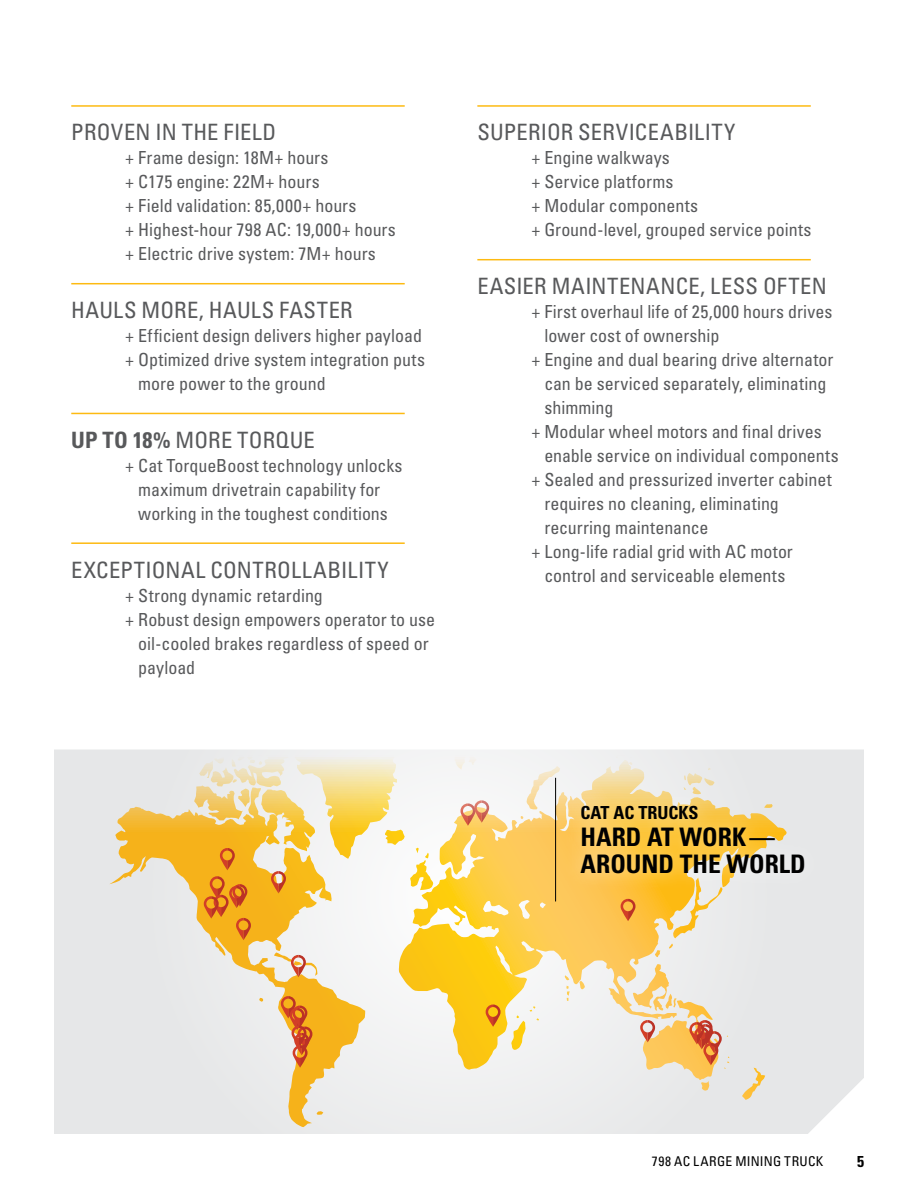
<style>
.page{position:relative;width:918px;height:1188px;background:#fff}
.page>*{position:absolute;margin:0;border:0;box-sizing:border-box;transform-origin:0 0}
.t1{font:700 condensed 25.5px/27px "Univers LT Std";color:#000}
.t2{font:condensed 22.5px "Univers LT Std";letter-spacing:.015em;color:#58595b}
.t3{font:condensed 18px/24px "Univers LT Std";color:#58595b}
.t4{font:700 condensed 18px "Univers LT Std";color:#000}
.t5{font:700 condensed 15.75px "Univers LT Std";color:#000}
.t6{font:condensed 13.5px "Univers LT Std";letter-spacing:.025em;color:#000}
.s1{font-weight:700}
</style>
<div class="page">
<div style="left:54px;top:750px;width:810px;height:384px;background:#e6e7e8"></div>
<svg style="left:131px;top:749px;width:656px;height:385px"></svg>
<svg style="left:291px;top:955px;width:15px;height:22px"></svg>
<svg style="left:271px;top:871px;width:15px;height:22px"></svg>
<svg style="left:253px;top:750px;width:375px;height:109px"></svg>
<svg style="left:486px;top:1005px;width:15px;height:22px"></svg>
<svg style="left:204px;top:876px;width:47px;height:64px;background:#e99321"></svg>
<svg style="left:220px;top:848px;width:15px;height:22px"></svg>
<svg style="left:640px;top:1020px;width:15px;height:22px"></svg>
<svg style="left:621px;top:899px;width:15px;height:22px"></svg>
<svg style="left:689px;top:1020px;width:33px;height:45px"></svg>
<svg style="left:281px;top:996px;width:31px;height:72px;background:#e29656"></svg>
<div style="left:564px;top:787px;width:259px;height:104px;background:#fff;opacity:.6"></div>
<hr style="left:555px;top:778px;width:1px;height:123px;background:#000">
<hr style="left:71px;top:105px;width:334px;height:2px;background:#fdba12">
<hr style="left:71px;top:283px;width:334px;height:1px;background:#fdba12">
<hr style="left:71px;top:413px;width:334px;height:1px;background:#fdba12">
<hr style="left:71px;top:542px;width:334px;height:2px;background:#fdba12">
<hr style="left:477px;top:105px;width:334px;height:2px;background:#fdba12">
<hr style="left:477px;top:259px;width:334px;height:1px;background:#fdba12">
<p class="t2" style="left:71px;top:118px;width:207px">PROVEN IN THE FIELD</p>
<p class="t3" style="left:125px;top:146px;width:272px">+ Frame design: 18M+ hours<br>+ C175 engine: 22M+ hours<br>+ Field validation: 85,000+ hours<br>+ Highest-hour 798 AC: 19,000+ hours + Electric drive system: 7M+ hours</p>
<p class="t2" style="left:71px;top:296px;width:283px">HAULS MORE, HAULS FASTER</p>
<p class="t3" style="left:125px;top:324px;width:298px">+ Efficient design delivers higher payload</p>
<p class="t3" style="left:125px;top:348px;width:301px">+ Optimized drive system integration puts</p>
<p class="t3" style="left:138px;top:372px;width:189px">more power to the ground</p>
<p class="t2" style="left:71px;top:426px;width:245px"><span class="s1">UP TO 18%</span> MORE TORQUE</p>
<p class="t3" style="left:125px;top:453px;width:279px;text-align:center">+ Cat TorqueBoost technology unlocks maximum drivetrain capability for working in the toughest conditions</p>
<p class="t2" style="left:71px;top:555px;width:319px">EXCEPTIONAL CONTROLLABILITY</p>
<p class="t3" style="left:125px;top:583px;width:199px">+ Strong dynamic retarding</p>
<p class="t3" style="left:125px;top:607px;width:311px">+ Robust design empowers operator to use</p>
<p class="t3" style="left:138px;top:631px;width:292px">oil-cooled brakes regardless of speed or</p>
<p class="t3" style="left:138px;top:655px;width:58px">payload</p>
<p class="t2" style="left:477px;top:118px;width:260px">SUPERIOR SERVICEABILITY</p>
<p class="t3" style="left:531px;top:146px;width:282px">+ Engine walkways<br>+ Service platforms<br>+ Modular components<br>+ Ground-level, grouped service points</p>
<p class="t2" style="left:477px;top:272px;width:351px">EASIER MAINTENANCE, LESS OFTEN</p>
<p class="t3" style="left:531px;top:300px;width:303px">+ First overhaul life of 25,000 hours drives</p>
<p class="t3" style="left:544px;top:324px;width:177px">lower cost of ownership</p>
<p class="t3" style="left:531px;top:348px;width:304px">+ Engine and dual bearing drive alternator</p>
<p class="t3" style="left:544px;top:372px;width:284px">can be serviced separately, eliminating</p>
<p class="t3" style="left:544px;top:396px;width:71px">shimming</p>
<p class="t3" style="left:531px;top:420px;width:292px">+ Modular wheel motors and final drives</p>
<p class="t3" style="left:544px;top:444px;width:296px">enable service on individual components</p>
<p class="t3" style="left:531px;top:468px;width:302px">+ Sealed and pressurized inverter cabinet</p>
<p class="t3" style="left:544px;top:492px;width:236px">requires no cleaning, eliminating</p>
<p class="t3" style="left:544px;top:516px;width:166px">recurring maintenance</p>
<p class="t3" style="left:531px;top:539px;width:263px">+ Long-life radial grid with AC motor</p>
<p class="t3" style="left:544px;top:563px;width:243px">control and serviceable elements</p>
<p class="t4" style="left:581px;top:802px;width:119px">CAT AC TRUCKS</p>
<h1 class="t1" style="left:581px;top:823px;width:227px">HARD AT WORK—<br>AROUND THE WORLD</h1>
<p class="t6" style="left:652px;top:1153px;width:173px">798 AC LARGE MINING TRUCK</p>
<p class="t5" style="left:857px;top:1151px;width:8px">5</p>
</div>
